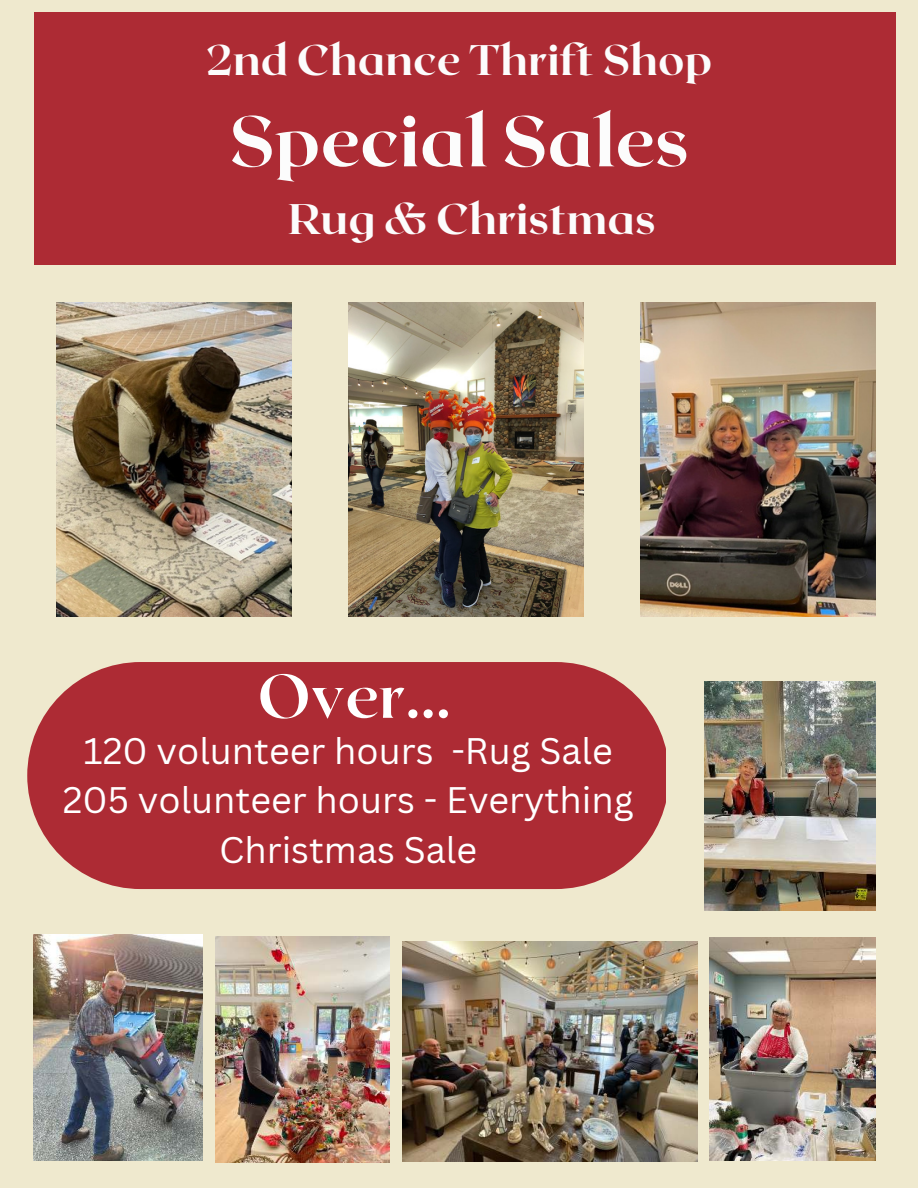
<style>
.page{position:relative;width:918px;height:1188px;background:#efe9ce}
.page>*{position:absolute;margin:0;border:0;box-sizing:border-box;transform-origin:0 0}
.t1{font:800 71.25px "Roxborough CF";color:#fcfcfc}
.t2{font:700 61.5px "Roxborough CF";color:#fff}
.t3{font:800 42.75px "Roxborough CF";color:#fcfcfc}
.t4{font:36px/49.5px "Canva Sans";color:#fff;text-align:center}
</style>
<div class="page">
<div style="left:34px;top:12px;width:862px;height:252px;background:#ad2b34"></div>
<img style="left:348px;top:302px;width:235px;height:314px">
<img style="left:640px;top:302px;width:235px;height:314px">
<img style="left:56px;top:302px;width:235px;height:314px">
<img style="left:34px;top:935px;width:169px;height:226px">
<img style="left:216px;top:936px;width:174px;height:226px">
<img style="left:705px;top:682px;width:171px;height:228px">
<img style="left:709px;top:937px;width:167px;height:223px">
<img style="left:402px;top:941px;width:295px;height:221px">
<svg style="left:27px;top:662px;width:639px;height:227px;background:#b1393f"></svg>
<p class="t3" style="left:206px;top:32px;width:508px">2nd Chance Thrift Shop</p>
<h1 class="t1" style="left:229px;top:95px;width:461px">Special Sales</h1>
<p class="t3" style="left:288px;top:191px;width:369px">Rug &amp; Christmas</p>
<h2 class="t2" style="left:258px;top:656px;width:195px">Over...</h2>
<p class="t4" style="left:63px;top:726px;width:572px">120 volunteer hours -Rug Sale<br>205 volunteer hours - Everything<br>Christmas Sale</p>
</div>
